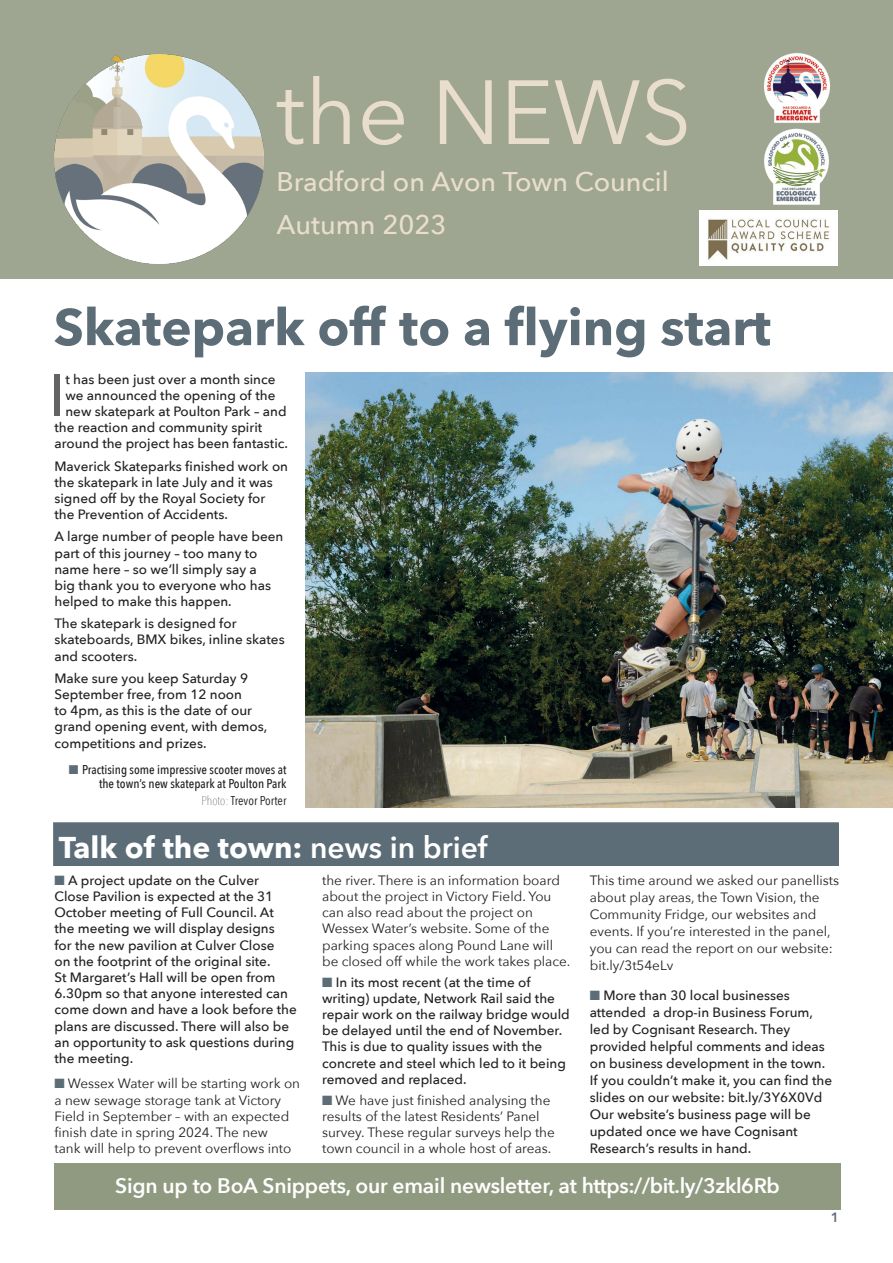
<style>
.page{position:relative;width:893px;height:1263px;background:#fff}
.page>*{position:absolute;margin:0;border:0;box-sizing:border-box;transform-origin:0 0}
.Paragraph_Style_1{font:90px "Avenir Next";color:#e9dece}
.regular_intro{font:500 59.25px "Avenir Next";color:#636366}
.t1{font:700 51px "Avenir Next";color:#5c6d78}
.t2{font:700 30px "Avenir Next";color:#fff}
.t3{font:500 27px "Avenir Next";color:#e9dece}
.t4{font:600 21px "Avenir Next";letter-spacing:-.01em;color:#fff}
.regular_intro-2{font:500 13.5px/16.2px "Avenir Next";color:#231f20}
.regular_intro-3{font:13.5px/16.2px "Avenir Next";color:#231f20}
.t5{font:600 13.5px "Avenir Next";color:#5c6d78}
.regular_intro-4{font:500 12.75px/14.4px "Avenir Next Condensed";color:#231f20;text-align:right}
.t6{font:12.75px "Avenir Next Condensed";color:#231f20}
.s1{color:#5c6d78}
.s2{font-weight:200}
.s3{font-weight:600}
</style>
<div class="page">
<div style="left:0;top:0;width:893px;height:279px;background:#9ea590"></div>
<img style="left:54px;top:54px;width:210px;height:210px">
<img style="left:764px;top:53px;width:66px;height:70px">
<img style="left:752px;top:128px;width:86px;height:83px">
<img style="left:699px;top:211px;width:139px;height:55px">
<div style="left:54px;top:1163px;width:786px;height:47px;background:#909a80"></div>
<div style="left:54px;top:823px;width:784px;height:42px;background:#5c6d78"></div>
<div style="left:53px;top:822px;width:786px;height:44px;border:2px solid #5c6d78"></div>
<img style="left:305px;top:373px;width:588px;height:434px">
<p class="Paragraph_Style_1" style="left:276px;top:37px;width:417px">the NEWS</p>
<p class="t3" style="left:276px;top:159px;width:394px">Bradford on Avon Town Council</p>
<p class="t3" style="left:276px;top:202px;width:172px">Autumn 2023</p>
<p class="t1" style="left:54px;top:283px;width:719px">Skatepark off to a flying start</p>
<p class="regular_intro" style="left:49px;top:345px;width:18px">I</p>
<p class="regular_intro-2" style="left:65px;top:370px;width:212px">t has been just over a month since</p>
<p class="regular_intro-2" style="left:65px;top:387px;width:212px">we announced the opening of the</p>
<p class="regular_intro-2" style="left:65px;top:403px;width:223px">new skatepark at Poulton Park – and</p>
<p class="regular_intro-2" style="left:54px;top:419px;width:209px">the reaction and community spirit</p>
<p class="regular_intro-2" style="left:54px;top:435px;width:235px">around the project has been fantastic.</p>
<p class="regular_intro-2" style="left:54px;top:457px;width:235px">Maverick Skateparks finished work on the skatepark in late July and it was signed off by the Royal Society for the Prevention of Accidents.</p>
<p class="regular_intro-2" style="left:54px;top:528px;width:230px">A large number of people have been part of this journey – too many to name here – so we’ll simply say a<br>big thank you to everyone who has helped to make this happen.</p>
<p class="regular_intro-2" style="left:54px;top:615px;width:232px">The skatepark is designed for skateboards, BMX bikes, inline skates and scooters.</p>
<p class="regular_intro-2" style="left:54px;top:669px;width:214px">Make sure you keep Saturday 9<br>September free, from 12 noon<br>to 4pm, as this is the date of our grand opening event, with demos, competitions and prizes.</p>
<p class="regular_intro-4" style="left:69px;top:762px;width:219px"><span class="s1">■</span> Practising some impressive scooter moves at the town’s new skatepark at Poulton Park</p>
<p class="t6" style="left:201px;top:789px;width:87px"><span class="s2">Photo:</span> Trevor Porter</p>
<p class="t2" style="left:59px;top:821px;width:430px">Talk of the town: <span class="s3">news in brief</span></p>
<p class="regular_intro-2" style="left:54px;top:871px;width:244px"><span class="s1">■</span> A project update on the Culver Close Pavilion is expected at the 31<br>October meeting of Full Council. At the meeting we will display designs<br>for the new pavilion at Culver Close<br>on the footprint of the original site.<br>St Margaret’s Hall will be open from 6.30pm so that anyone interested can come down and have a look before the plans are discussed. There will also be an opportunity to ask questions during the meeting.</p>
<p class="regular_intro-3" style="left:54px;top:1075px;width:247px"><span class="s1">■</span> Wessex Water will be starting work on a new sewage storage tank at Victory Field in September – with an expected finish date in spring 2024. The new<br>tank will help to prevent overflows into</p>
<p class="regular_intro-3" style="left:322px;top:871px;width:250px">the river. There is an information board about the project in Victory Field. You can also read about the project on Wessex Water’s website. Some of the parking spaces along Pound Lane will be closed off while the work takes place.</p>
<p class="regular_intro-2" style="left:322px;top:973px;width:249px"><span class="s1">■</span> In its most recent (at the time of writing) update, Network Rail said the repair work on the railway bridge would be delayed until the end of November.<br>This is due to quality issues with the concrete and steel which led to it being removed and replaced.</p>
<p class="regular_intro-3" style="left:322px;top:1091px;width:234px"><span class="s1">■</span> We have just finished analysing the results of the latest Residents’ Panel survey. These regular surveys help the town council in a whole host of areas.</p>
<p class="regular_intro-3" style="left:590px;top:871px;width:251px;line-height:17.1px">This time around we asked our panellists about play areas, the Town Vision, the Community Fridge, our websites and events. If you’re interested in the panel, you can read the report on our website: bit.ly/3t54eLv</p>
<p class="regular_intro-2" style="left:590px;top:986px;width:244px;line-height:17.1px"><span class="s1">■</span> More than 30 local businesses attended a drop-in Business Forum, led by Cognisant Research. They provided helpful comments and ideas on business development in the town.<br>If you couldn’t make it, you can find the slides on our website: bit.ly/3Y6X0Vd Our website’s business page will be updated once we have Cognisant Research’s results in hand.</p>
<p class="t4" style="left:115px;top:1167px;width:666px">Sign up to BoA Snippets, our email newsletter, at https://bit.ly/3zkl6Rb</p>
<p class="t5" style="left:831px;top:1206px;width:10px">1</p>
</div>
